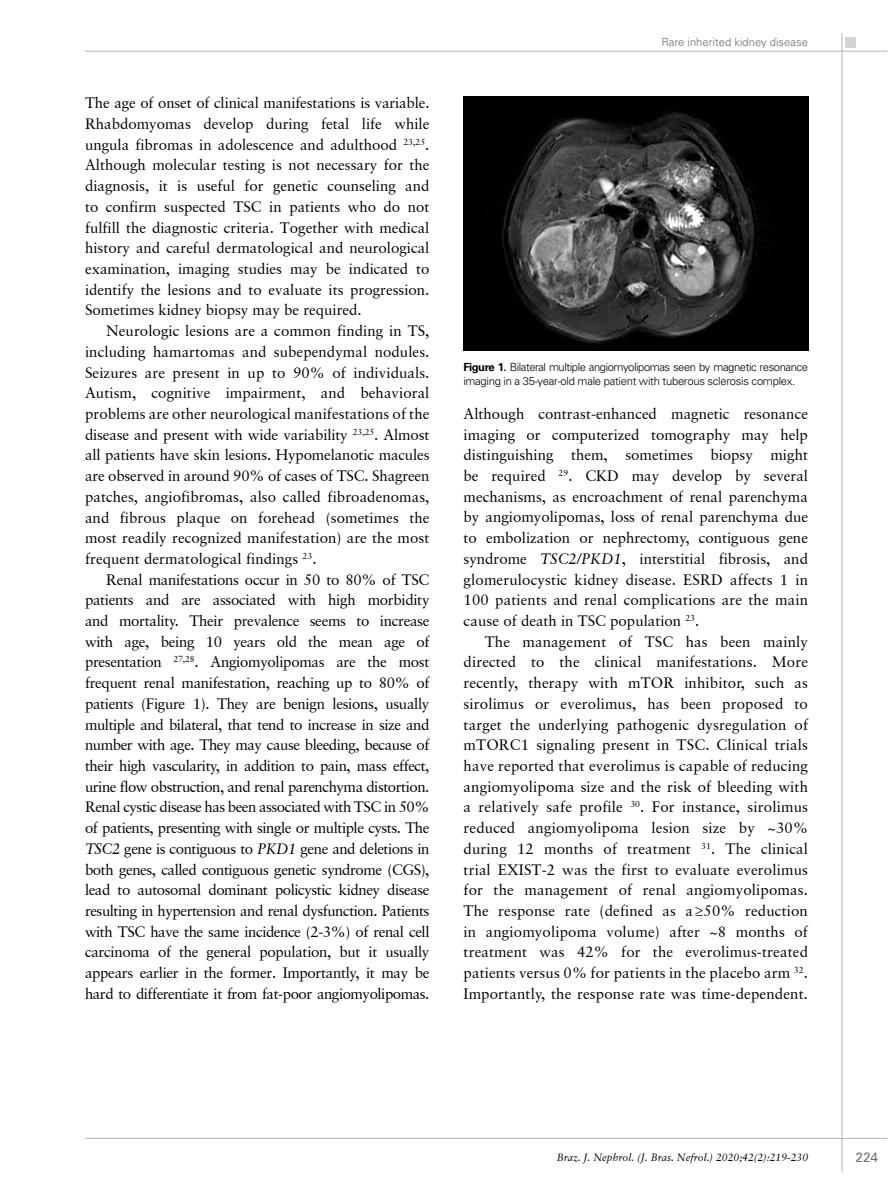
<style>
.page{position:relative;width:893px;height:1191px;background:#fff}
.page>*{position:absolute;margin:0;border:0;box-sizing:border-box;transform-origin:0 0}
.t1{font:15px/20.7px "Garamond Retrospective S Si";letter-spacing:.005em;color:#000;text-align:justify}
.t2{font:13.5px "Univers LT Std";color:#6d6e71}
.t3{font:300 11.25px/14.2px "Univers LT Std";letter-spacing:-.04em;color:#000}
.t4{font:300 11.25px "Univers LT Std";color:#6d6e71}
.t5{font:italic 10.5px "Garamond Retrospective S Si";color:#000}
.s1{font-style:italic}
.s2{font-weight:700}
</style>
<div class="page">
<div style="left:845px;top:37px;width:11px;height:11px;background:#d1d3d4"></div>
<hr style="left:85px;top:51px;width:802px;height:1px;background:#b1b4b6">
<hr style="left:842px;top:33px;width:1px;height:1138px;background:#b1b4b6">
<hr style="left:85px;top:1138px;width:802px;height:1px;background:#b1b4b6">
<img style="left:463px;top:97px;width:345px;height:254px">
<p class="t1" style="left:85px;top:93px;width:346px">The age of onset of clinical manifestations is variable.<br>Rhabdomyomas develop during fetal life while ungula fibromas in adolescence and adulthood <sup>23,25</sup>.<br>Although molecular testing is not necessary for the diagnosis, it is useful for genetic counseling and to confirm suspected TSC in patients who do not fulfill the diagnostic criteria. Together with medical history and careful dermatological and neurological examination, imaging studies may be indicated to identify the lesions and to evaluate its progression.<br>Sometimes kidney biopsy may be required.</p>
<p class="t1" style="left:85px;top:320px;width:346px;text-indent:21px">Neurologic lesions are a common finding in TS, including hamartomas and subependymal nodules.<br>Seizures are present in up to 90% of individuals.<br>Autism, cognitive impairment, and behavioral problems are other neurological manifestations of the disease and present with wide variability <sup>23,25</sup>. Almost all patients have skin lesions. Hypomelanotic macules are observed in around 90% of cases of TSC. Shagreen patches, angiofibromas, also called fibroadenomas, and fibrous plaque on forehead (sometimes the most readily recognized manifestation) are the most frequent dermatological findings <sup>23</sup>.</p>
<p class="t1" style="left:85px;top:569px;width:346px;text-indent:21px">Renal manifestations occur in 50 to 80% of TSC patients and are associated with high morbidity and mortality. Their prevalence seems to increase with age, being 10 years old the mean age of presentation <sup>27,28</sup>. Angiomyolipomas are the most frequent renal manifestation, reaching up to 80% of patients (Figure 1). They are benign lesions, usually multiple and bilateral, that tend to increase in size and number with age. They may cause bleeding, because of their high vascularity, in addition to pain, mass effect, urine flow obstruction, and renal parenchyma distortion.<br>Renal cystic disease has been associated with TSC in 50% of patients, presenting with single or multiple cysts. The <span class="s1">TSC2</span> gene is contiguous to <span class="s1">PKD1</span> gene and deletions in both genes, called contiguous genetic syndrome (CGS), lead to autosomal dominant policystic kidney disease resulting in hypertension and renal dysfunction. Patients with TSC have the same incidence (2-3%) of renal cell carcinoma of the general population, but it usually appears earlier in the former. Importantly, it may be hard to differentiate it from fat-poor angiomyolipomas.</p>
<p class="t4" style="left:661px;top:36px;width:148px">Rare inherited kidney disease</p>
<p class="t3" style="left:463px;top:359px;width:346px"><span class="s2">Figure 1.</span> Bilateral multiple angiomyolipomas seen by magnetic resonance imaging in a 35-year-old male patient with tuberous sclerosis complex.</p>
<p class="t1" style="left:464px;top:403px;width:346px">Although contrast-enhanced magnetic resonance imaging or computerized tomography may help distinguishing them, sometimes biopsy might be required <sup>29</sup>. CKD may develop by several mechanisms, as encroachment of renal parenchyma by angiomyolipomas, loss of renal parenchyma due to embolization or nephrectomy, contiguous gene syndrome <span class="s1">TSC2/PKD1</span>, interstitial fibrosis, and glomerulocystic kidney disease. ESRD affects 1 in 100 patients and renal complications are the main cause of death in TSC population <sup>23</sup>.</p>
<p class="t1" style="left:464px;top:631px;width:346px;text-indent:21px">The management of TSC has been mainly directed to the clinical manifestations. More recently, therapy with mTOR inhibitor, such as sirolimus or everolimus, has been proposed to target the underlying pathogenic dysregulation of mTORC1 signaling present in TSC. Clinical trials have reported that everolimus is capable of reducing angiomyolipoma size and the risk of bleeding with a relatively safe profile <sup>30</sup>. For instance, sirolimus reduced angiomyolipoma lesion size by ~30% during 12 months of treatment <sup>31</sup>. The clinical trial EXIST-2 was the first to evaluate everolimus for the management of renal angiomyolipomas.<br>The response rate (defined as a ≥50% reduction in angiomyolipoma volume) after ~8 months of treatment was 42% for the everolimus-treated patients versus 0% for patients in the placebo arm <sup>32</sup>.<br>Importantly, the response rate was time-dependent.</p>
<p class="t5" style="left:557px;top:1151px;width:253px">Braz. J. Nephrol. (J. Bras. Nefrol.) 2020;42(2):219-230</p>
<p class="t2" style="left:855px;top:1149px;width:24px">224</p>
</div>
